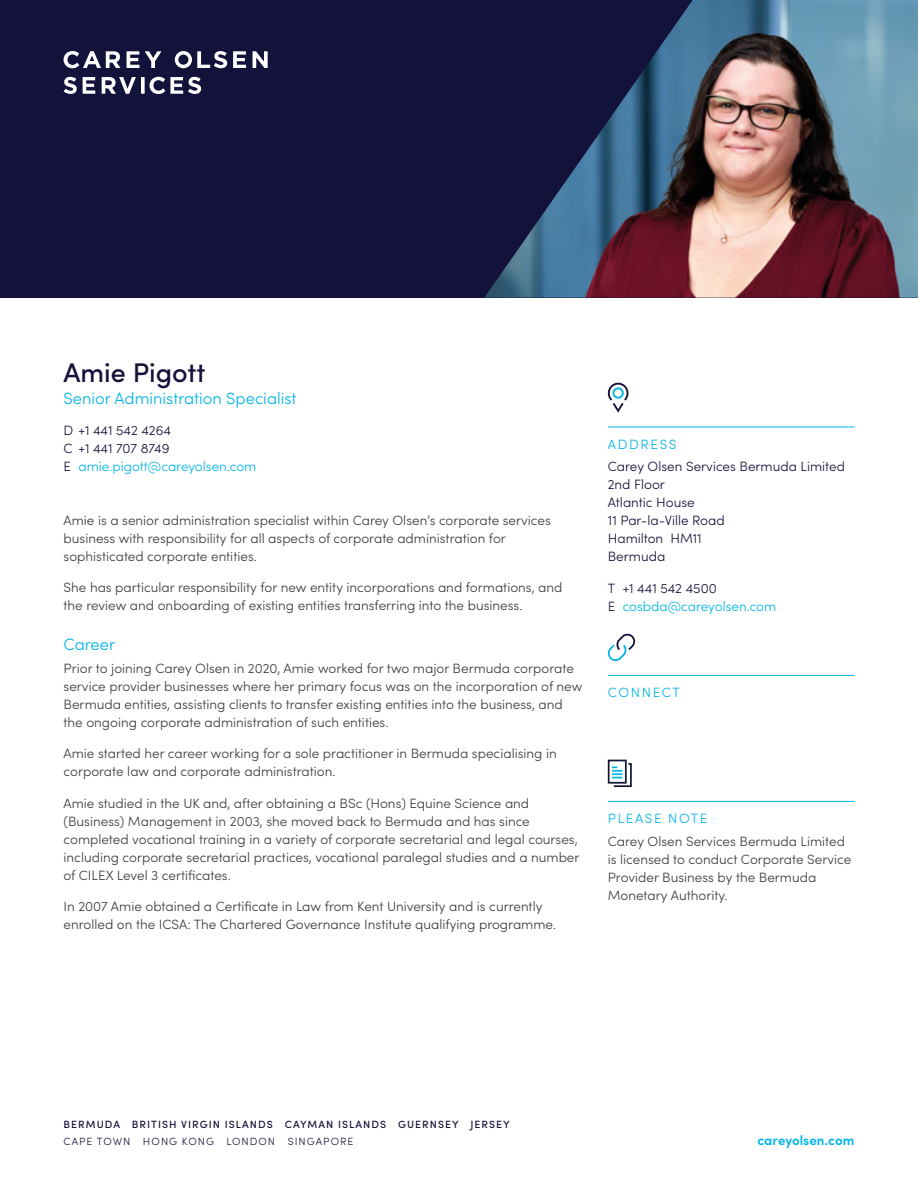
<style>
.page{position:relative;width:918px;height:1188px;background:#fff}
.page>*{position:absolute;margin:0;border:0;box-sizing:border-box;transform-origin:0 0}
.t1{font:500 27px "Sofia Pro";color:#13123a}
.t2{font:300 16.5px "Sofia Pro";color:#00b4e5}
.t3{font:300 13.5px/18px "Sofia Pro";color:#3c3c3b}
.t4{font:300 13.5px/18px "Sofia Pro";color:#13123a}
.t5{font:300 13.5px/18px "Sofia Pro";color:#00b4e5}
.t6{font:300 13.5px "Sofia Pro";letter-spacing:.12em;color:#00b4e5}
.t7{font:600 13.5px "Sofia Pro";color:#00b4e5}
.t8{font:500 10.5px "Sofia Pro";letter-spacing:.1em;color:#13123a}
.t9{font:300 10.5px "Sofia Pro";letter-spacing:.1em;color:#13123a}
.s1{color:#00b4e5}
.s2{color:#13123a}
</style>
<div class="page">
<hr style="left:608px;top:427px;width:246px;height:1px;background:#00b4e5">
<hr style="left:608px;top:675px;width:246px;height:1px;background:#00b4e5">
<hr style="left:608px;top:801px;width:246px;height:1px;background:#00b4e5">
<svg style="left:608px;top:382px;width:21px;height:31px"></svg>
<div style="left:613px;top:387px;width:11px;height:12px;border:2px solid #00b4e5;border-radius:50%"></div>
<svg style="left:607px;top:633px;width:29px;height:28px"></svg>
<div style="left:608px;top:760px;width:19px;height:24px;border:2px solid #13123a"></div>
<svg style="left:612px;top:762px;width:20px;height:25px"></svg>
<div style="left:0;top:0;width:918px;height:298px;background:#13123a"></div>
<svg style="left:64px;top:51px;width:204px;height:43px"></svg>
<img style="left:484px;top:0;width:434px;height:298px">
<h1 class="t1" style="left:64px;top:353px;width:143px">Amie Pigott</h1>
<p class="t2" style="left:64px;top:386px;width:235px">Senior Administration Specialist</p>
<p class="t4" style="left:64px;top:421px;width:194px">D +1 441 542 4264<br>C +1 441 707 8749<br>E <span class="s1">amie.pigott@careyolsen.com</span></p>
<p class="t3" style="left:64px;top:511px;width:489px">Amie is a senior administration specialist within Carey Olsen’s corporate services business with responsibility for all aspects of corporate administration for sophisticated corporate entities.</p>
<p class="t3" style="left:64px;top:578px;width:500px">She has particular responsibility for new entity incorporations and formations, and the review and onboarding of existing entities transferring into the business.</p>
<p class="t2" style="left:64px;top:632px;width:53px">Career</p>
<p class="t3" style="left:64px;top:658px;width:520px">Prior to joining Carey Olsen in 2020, Amie worked for two major Bermuda corporate service provider businesses where her primary focus was on the incorporation of new Bermuda entities, assisting clients to transfer existing entities into the business, and the ongoing corporate administration of such entities.</p>
<p class="t3" style="left:64px;top:744px;width:495px">Amie started her career working for a sole practitioner in Bermuda specialising in corporate law and corporate administration.</p>
<p class="t3" style="left:64px;top:793px;width:518px">Amie studied in the UK and, after obtaining a BSc (Hons) Equine Science and (Business) Management in 2003, she moved back to Bermuda and has since completed vocational training in a variety of corporate secretarial and legal courses, including corporate secretarial practices, vocational paralegal studies and a number of CILEX Level 3 certificates.</p>
<p class="t3" style="left:64px;top:897px;width:494px">In 2007 Amie obtained a Certificate in Law from Kent University and is currently enrolled on the ICSA: The Chartered Governance Institute qualifying programme.</p>
<p class="t6" style="left:608px;top:434px;width:70px">ADDRESS</p>
<p class="t4" style="left:608px;top:457px;width:239px">Carey Olsen Services Bermuda Limited<br>2nd Floor<br>Atlantic House<br>11 Par-la-Ville Road<br>Hamilton HM11<br>Bermuda</p>
<p class="t5" style="left:608px;top:578px;width:170px"><span class="s2">T +1 441 542 4500<br>E</span> cosbda@careyolsen.com</p>
<p class="t6" style="left:608px;top:683px;width:73px">CONNECT</p>
<p class="t6" style="left:608px;top:809px;width:101px">PLEASE NOTE</p>
<p class="t3" style="left:608px;top:831px;width:245px">Carey Olsen Services Bermuda Limited is licensed to conduct Corporate Service Provider Business by the Bermuda Monetary Authority.</p>
<p class="t8" style="left:64px;top:1116px;width:448px">BERMUDA BRITISH VIRGIN ISLANDS CAYMAN ISLANDS GUERNSEY JERSEY</p>
<p class="t9" style="left:64px;top:1134px;width:291px">CAPE TOWN HONG KONG LONDON SINGAPORE</p>
<p class="t7" style="left:757px;top:1130px;width:99px">careyolsen.com</p>
</div>
